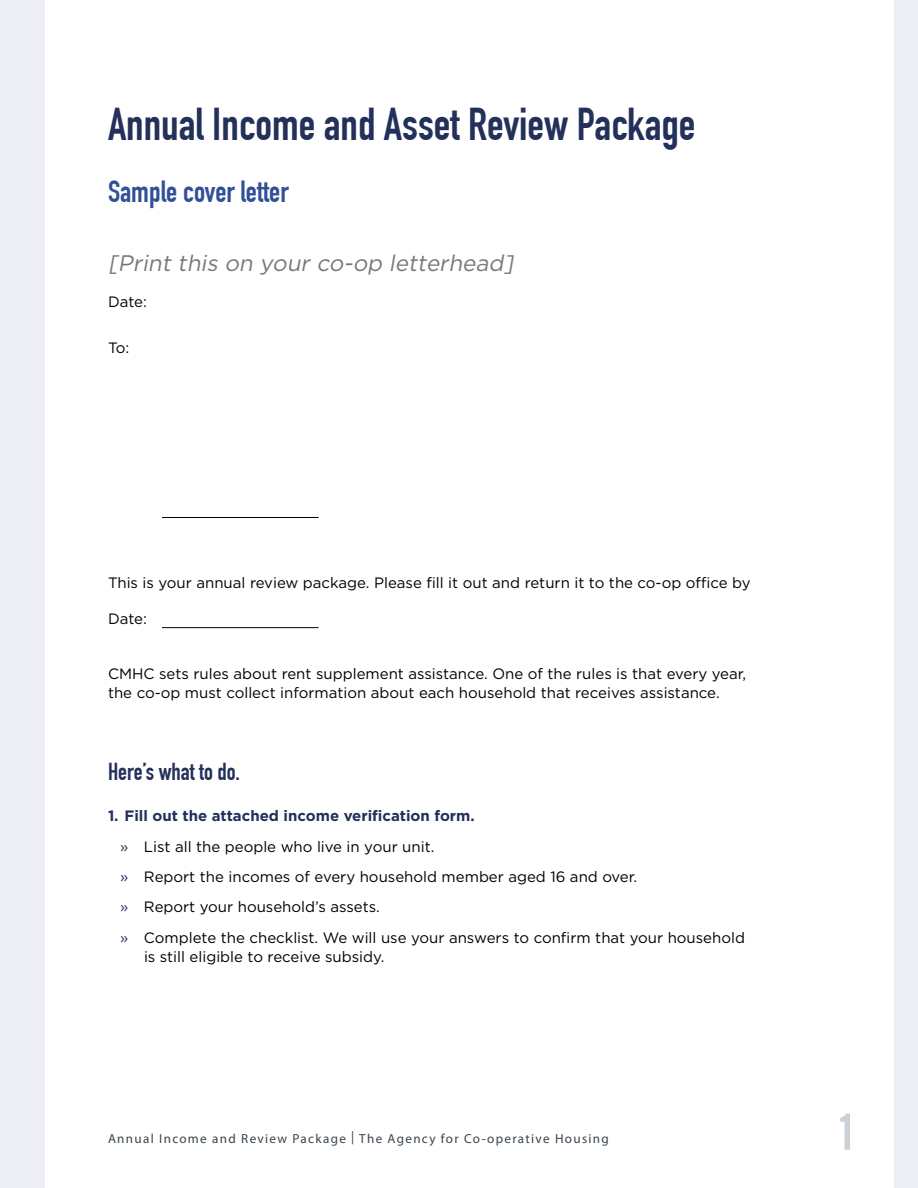
<style>
.page{position:relative;width:918px;height:1188px;background:#fff}
.page>*{position:absolute;margin:0;border:0;box-sizing:border-box;transform-origin:0 0}
.Heading_Corner_Left{font:51.15px "Alternate Gothic No 2 TL";color:#c9d0d6}
.subhead{font:700 45px "DIN Condensed";color:#22305a}
.sub2{font:700 30px "DIN Condensed";color:#315095}
.sub_3{font:700 24px "DIN Condensed";color:#22305a}
.text{font:italic 22.5px "Gotham";color:#77787b}
.text-2{font:15px/19.5px "Gotham";color:#000}
.text-3{font:700 15px "Gotham";color:#22305a}
.t1{font:13.2px "Myriad Pro";letter-spacing:.1em;color:#38444e}
.s1{color:#22305a}
</style>
<div class="page">
<div style="left:0;top:0;width:45px;height:1188px;background:#ededf6"></div>
<div style="left:894px;top:0;width:24px;height:1188px;background:#ededf6"></div>
<hr style="left:162px;top:517px;width:157px;height:1px;background:#000">
<hr style="left:162px;top:627px;width:157px;height:1px;background:#000">
<p class="subhead" style="left:108px;top:98px;width:589px">Annual Income and Asset Review Package</p>
<p class="sub2" style="left:108px;top:174px;width:182px">Sample cover letter</p>
<p class="text" style="left:108px;top:249px;width:412px">[Print this on your co-op letterhead]</p>
<p class="text-2" style="left:108px;top:291px;width:40px">Date:</p>
<p class="text-2" style="left:108px;top:338px;width:23px">To:</p>
<p class="text-2" style="left:108px;top:573px;width:644px">This is your annual review package. Please fill it out and return it to the co-op office by</p>
<p class="text-2" style="left:108px;top:608px;width:40px">Date:</p>
<p class="text-2" style="left:108px;top:663px;width:640px">CMHC sets rules about rent supplement assistance. One of the rules is that every year, the co-op must collect information about each household that receives assistance.</p>
<p class="sub_3" style="left:108px;top:758px;width:134px">Here’s what to do.</p>
<p class="text-3" style="left:108px;top:806px;width:368px">1. Fill out the attached income verification form.</p>
<p class="text-2" style="left:120px;top:836px;width:316px"><span class="s1">»</span> List all the people who live in your unit.</p>
<p class="text-2" style="left:120px;top:867px;width:519px"><span class="s1">»</span> Report the incomes of every household member aged 16 and over.</p>
<p class="text-2" style="left:120px;top:897px;width:261px"><span class="s1">»</span> Report your household’s assets.</p>
<p class="text-2" style="left:144px;top:927px;width:603px;text-indent:-24px"><span class="s1">»</span> Complete the checklist. We will use your answers to confirm that your household is still eligible to receive subsidy.</p>
<p class="t1" style="left:108px;top:1130px;width:502px">Annual Income and Review Package | The Agency for Co-operative Housing</p>
<p class="Heading_Corner_Left" style="left:840px;top:1104px;width:15px">1</p>
</div>
